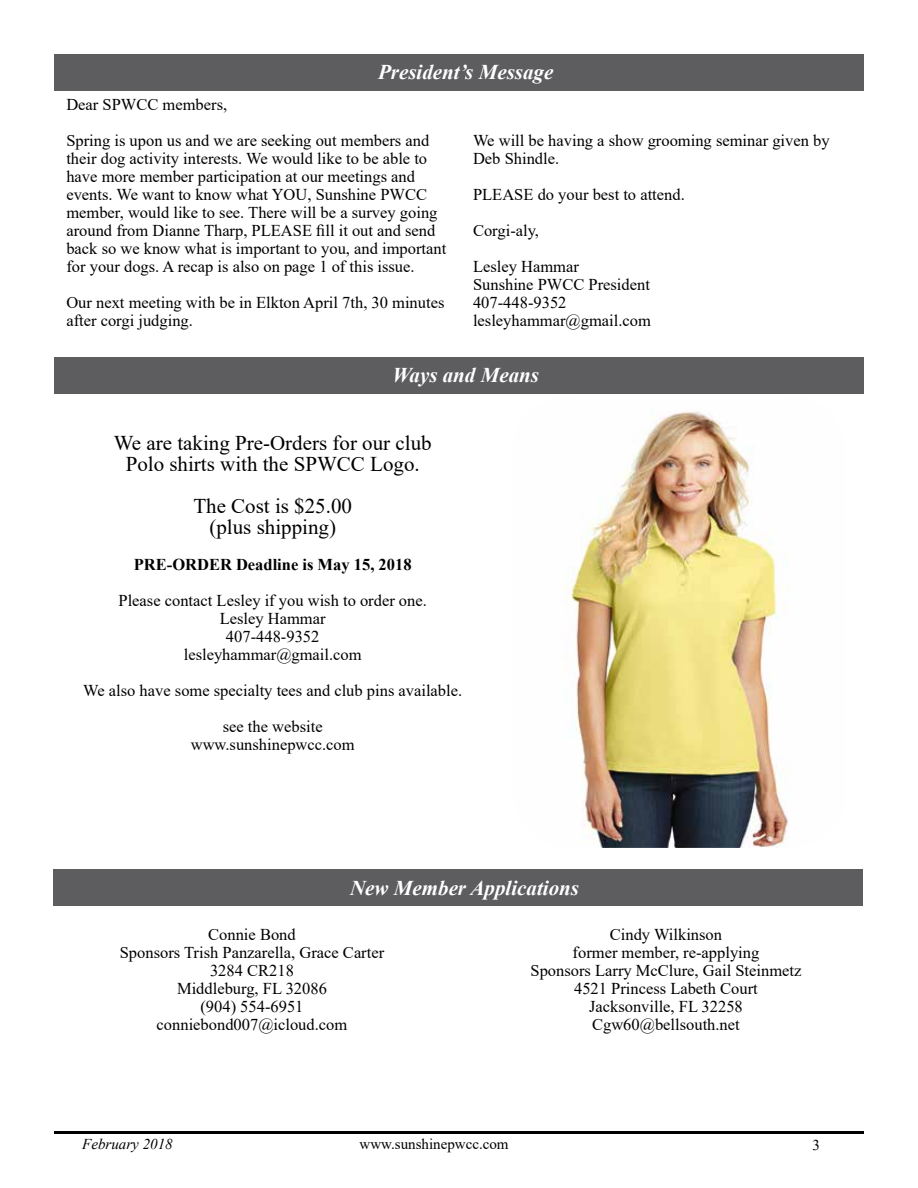
<style>
.page{position:relative;width:918px;height:1188px;background:#fff}
.page>*{position:absolute;margin:0;border:0;box-sizing:border-box;transform-origin:0 0}
.t1{font:21px/21px "Times New Roman";color:#000;text-align:center}
.t2{font:italic 700 21px "Times New Roman";color:#fff}
.t3{font:16.5px/18px "Times New Roman";color:#000}
.t4{font:700 16.5px "Times New Roman";color:#000}
.t5{font:15px "Times New Roman";color:#000}
.t6{font:italic 15px "Times New Roman";color:#000}
</style>
<div class="page">
<hr style="left:54px;top:1131px;width:810px;height:3px;background:#000">
<div style="left:54px;top:54px;width:810px;height:37px;background:#5d5d60"></div>
<div style="left:54px;top:357px;width:810px;height:37px;background:#5d5d60"></div>
<img style="left:564px;top:411px;width:225px;height:437px">
<div style="left:53px;top:869px;width:810px;height:37px;background:#5d5d60"></div>
<p class="t2" style="left:378px;top:58px;width:177px">President’s Message</p>
<p class="t3" style="left:66px;top:86px;width:364px;line-height:36px">Dear SPWCC members,<br>Spring is upon us and we are seeking out members and</p>
<p class="t3" style="left:66px;top:149px;width:381px">their dog activity interests. We would like to be able to have more member participation at our meetings and events. We want to know what YOU, Sunshine PWCC member, would like to see. There will be a survey going around from Dianne Tharp, PLEASE fill it out and send back so we know what is important to you, and important for your dogs. A recap is also on page 1 of this issue.</p>
<p class="t3" style="left:66px;top:293px;width:380px">Our next meeting with be in Elkton April 7th, 30 minutes after corgi judging.</p>
<p class="t3" style="left:473px;top:131px;width:358px">We will be having a show grooming seminar given by<br>Deb Shindle.</p>
<p class="t3" style="left:473px;top:176px;width:213px;line-height:36px">PLEASE do your best to attend.<br>Corgi-aly,<br>Lesley Hammar</p>
<p class="t3" style="left:473px;top:275px;width:179px">Sunshine PWCC President<br>407-448-9352 lesleyhammar@gmail.com</p>
<p class="t2" style="left:392px;top:361px;width:148px">Ways and Means</p>
<p class="t1" style="left:114px;top:432px;width:319px">We are taking Pre-Orders for our club<br>Polo shirts with the SPWCC Logo.</p>
<p class="t1" style="left:193px;top:495px;width:160px">The Cost is $25.00 (plus shipping)</p>
<p class="t4" style="left:134px;top:553px;width:279px">PRE-ORDER Deadline is May 15, 2018</p>
<p class="t3" style="left:119px;top:591px;width:310px;text-align:center">Please contact Lesley if you wish to order one.<br>Lesley Hammar<br>407-448-9352<br>lesleyhammar@gmail.com</p>
<p class="t3" style="left:83px;top:672px;width:381px;line-height:36px;text-align:center">We also have some specialty tees and club pins available. see the website</p>
<p class="t3" style="left:191px;top:735px;width:165px">www.sunshinepwcc.com</p>
<p class="t2" style="left:350px;top:873px;width:231px">New Member Applications</p>
<p class="t3" style="left:120px;top:925px;width:266px;text-align:center">Connie Bond<br>Sponsors Trish Panzarella, Grace Carter<br>3284 CR218<br>Middleburg, FL 32086<br>(904) 554-6951 conniebond007@icloud.com</p>
<p class="t3" style="left:531px;top:925px;width:272px;text-align:center">Cindy Wilkinson<br>former member, re-applying<br>Sponsors Larry McClure, Gail Steinmetz<br>4521 Princess Labeth Court<br>Jacksonville, FL 32258<br>Cgw60@bellsouth.net</p>
<p class="t6" style="left:82px;top:1134px;width:92px">February 2018</p>
<p class="t5" style="left:360px;top:1133px;width:151px">www.sunshinepwcc.com</p>
<p class="t5" style="left:813px;top:1135px;width:9px">3</p>
</div>
